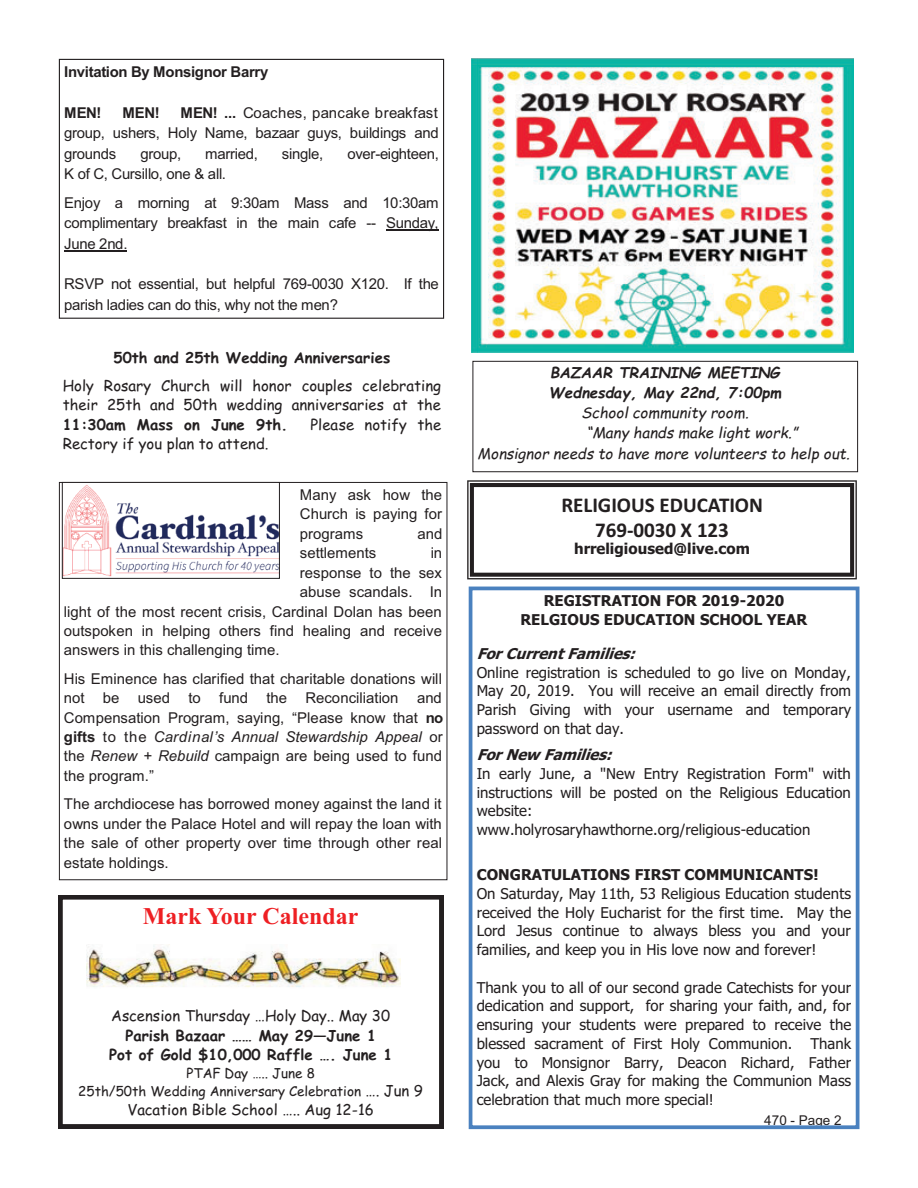
<style>
.page{position:relative;width:918px;height:1188px;background:#fff}
.page>*{position:absolute;margin:0;border:0;box-sizing:border-box;transform-origin:0 0}
.t1{font:700 24px "Times New Roman";color:#ee1f23}
.t2{font:700 21px/25.8px "Calibri";color:#231f20;text-align:center}
.t3{font:15px/18.8px "Tahoma";color:#231f20;text-align:justify}
.t4{font:15px/19.5px "Arial";color:#231f20;text-align:justify}
.t5{font:15px/20.4px "Arial";letter-spacing:-.025em;color:#231f20}
.t6{font:15px/19px "Comic Sans MS";color:#231f20}
.t7{font:700 15px/19px "Comic Sans MS";color:#231f20;text-align:center}
.t8{font:700 15px/18.8px "Tahoma";color:#231f20;text-align:center}
.t9{font:italic 15px "Comic Sans MS";color:#231f20}
.t10{font:italic 700 15px/20.2px "Comic Sans MS";color:#231f20}
.t11{font:italic 700 15px "Tahoma";color:#231f20}
.t12{font:700 15px "Arial";letter-spacing:-.025em;color:#231f20}
.t13{font:15px "Arial";letter-spacing:-.02em;color:#231f20}
.t14{font:13.5px/18.3px "Comic Sans MS";color:#231f20;text-align:center}
.t15{font:13.5px "Arial";letter-spacing:.005em;color:#231f20}
.s1{font-weight:700}
.s2{font-style:italic}
.s3{font-size:15px}
</style>
<div class="page">
<svg style="left:58px;top:895px;width:386px;height:234px"></svg>
<img style="left:87px;top:944px;width:313px;height:44px">
<svg style="left:467px;top:480px;width:390px;height:99px"></svg>
<div style="left:469px;top:587px;width:390px;height:542px;border:4px solid #4a81bf"></div>
<div style="left:473px;top:361px;width:385px;height:111px;border:1px solid #231f20"></div>
<div style="left:59px;top:59px;width:385px;height:260px;border:1px solid #231f20"></div>
<hr style="left:386px;top:230px;width:53px;height:1px;background:#231f20">
<hr style="left:64px;top:250px;width:63px;height:1px;background:#231f20">
<img style="left:471px;top:59px;width:383px;height:293px">
<img style="left:64px;top:485px;width:214px;height:92px">
<div style="left:62px;top:482px;width:218px;height:97px;border:1px solid #231f20"></div>
<p class="t12" style="left:64px;top:66px;width:206px">Invitation By Monsignor Barry</p>
<p class="t12" style="left:64px;top:107px;width:39px">MEN!</p>
<p class="t12" style="left:122px;top:107px;width:39px">MEN!</p>
<p class="t4" style="left:64px;top:104px;width:376px;line-height:20.4px;text-indent:116px"><span class="s1">MEN! ...</span> Coaches, pancake breakfast group, ushers, Holy Name, bazaar guys, buildings and grounds</p>
<p class="t4" style="left:140px;top:145px;width:42px">group,</p>
<p class="t13" style="left:205px;top:148px;width:54px">married,</p>
<p class="t4" style="left:282px;top:145px;width:43px">single,</p>
<p class="t5" style="left:347px;top:145px;width:93px">over-eighteen,</p>
<p class="t5" style="left:64px;top:161px;width:376px;line-height:28.7px">K of C, Cursillo, one &amp; all.<br>Enjoy a morning at 9:30am Mass and 10:30am</p>
<p class="t5" style="left:64px;top:214px;width:376px">complimentary breakfast in the main cafe -- Sunday,<br>June 2nd.</p>
<p class="t5" style="left:64px;top:275px;width:376px">RSVP not essential, but helpful 769-0030 X120. If the parish ladies can do this, why not the men?</p>
<p class="t7" style="left:114px;top:350px;width:278px">50th and 25th Wedding Anniversaries</p>
<p class="t6" style="left:63px;top:378px;width:380px">Holy Rosary Church will honor couples celebrating their 25th and 50th wedding anniversaries at the</p>
<p class="t7" style="left:63px;top:416px;width:226px">11:30am Mass on June 9th.</p>
<p class="t6" style="left:310px;top:416px;width:132px">Please notify the</p>
<p class="t6" style="left:63px;top:435px;width:207px">Rectory if you plan to attend.</p>
<p class="t4" style="left:300px;top:486px;width:144px">Many ask how the Church is paying for programs</p>
<p class="t4" style="left:418px;top:525px;width:26px">and</p>
<p class="t4" style="left:300px;top:545px;width:78px">settlements</p>
<p class="t4" style="left:431px;top:545px;width:13px">in</p>
<p class="t4" style="left:300px;top:564px;width:144px">response to the sex</p>
<p class="t4" style="left:300px;top:584px;width:144px">abuse scandals. In</p>
<p class="t4" style="left:64px;top:603px;width:379px">light of the most recent crisis, Cardinal Dolan has been</p>
<p class="t4" style="left:64px;top:622px;width:380px">outspoken in helping others find healing and receive</p>
<p class="t4" style="left:64px;top:642px;width:217px">answers in this challenging time.</p>
<p class="t4" style="left:64px;top:670px;width:381px">His Eminence has clarified that charitable donations will not be used to fund the Reconciliation and Compensation Program, saying, “Please know that <span class="s1">no gifts</span> to the <span class="s2">Cardinal’s Annual Stewardship Appeal</span> or the <span class="s2">Renew + Rebuild</span> campaign are being used to fund the program.”</p>
<p class="t4" style="left:64px;top:796px;width:380px">The archdiocese has borrowed money against the land it owns under the Palace Hotel and will repay the loan with the sale of other property over time through other real estate holdings.</p>
<h1 class="t1" style="left:143px;top:901px;width:217px">Mark Your Calendar</h1>
<p class="t6" style="left:111px;top:1008px;width:281px">Ascension Thursday …Holy Day.. May 30</p>
<p class="t7" style="left:109px;top:1027px;width:285px">Parish Bazaar …… May 29—June 1<br>Pot of Gold $10,000 Raffle …. June 1</p>
<p class="t14" style="left:78px;top:1065px;width:346px">PTAF Day ….. June 8<br>25th/50th Wedding Anniversary Celebration <span class="s3">…. Jun 9</span></p>
<p class="t6" style="left:128px;top:1102px;width:248px">Vacation Bible School ….. Aug 12-16</p>
<p class="t10" style="left:549px;top:363px;width:234px">BAZAAR TRAINING MEETING<br>Wednesday, May 22nd, 7:00pm</p>
<p class="t9" style="left:582px;top:407px;width:169px">School community room.</p>
<p class="t9" style="left:587px;top:427px;width:213px">“Many hands make light work.”</p>
<p class="t9" style="left:478px;top:447px;width:374px">Monsignor needs to have more volunteers to help out.</p>
<h2 class="t2" style="left:561px;top:491px;width:203px">RELIGIOUS EDUCATION<br>769-0030 X 123</h2>
<p class="t8" style="left:574px;top:541px;width:177px">hrreligioused@live.com</p>
<p class="t8" style="left:520px;top:593px;width:288px">REGISTRATION FOR 2019-2020<br>RELGIOUS EDUCATION SCHOOL YEAR</p>
<p class="t11" style="left:477px;top:648px;width:164px">ForCurrentFamilies:</p>
<p class="t3" style="left:477px;top:664px;width:376px">Online registration is scheduled to go live on Monday, May 20, 2019. You will receive an email directly from Parish Giving with your username and temporary password on that day.</p>
<p class="t11" style="left:477px;top:749px;width:141px">ForNew Families:</p>
<p class="t3" style="left:477px;top:765px;width:376px;text-align:left">In early June, a "New Entry Registration Form" with instructions will be posted on the Religious Education website: www.holyrosaryhawthorne.org/religious-education</p>
<p class="t8" style="left:477px;top:867px;width:343px">CONGRATULATIONS FIRST COMMUNICANTS!</p>
<p class="t3" style="left:477px;top:885px;width:376px">On Saturday, May 11th, 53 Religious Education students received the Holy Eucharist for the first time. May the Lord Jesus continue to always bless you and your families, and keep you in His love now and forever!</p>
<p class="t3" style="left:477px;top:979px;width:376px">Thank you to all of our second grade Catechists for your dedication and support, for sharing your faith, and, for ensuring your students were prepared to receive the blessed sacrament of First Holy Communion. Thank you to Monsignor Barry, Deacon Richard, Father Jack, and Alexis Gray for making the Communion Mass celebration that much more special!</p>
<p class="t15" style="left:764px;top:1115px;width:79px">470 - Page 2</p>
</div>
